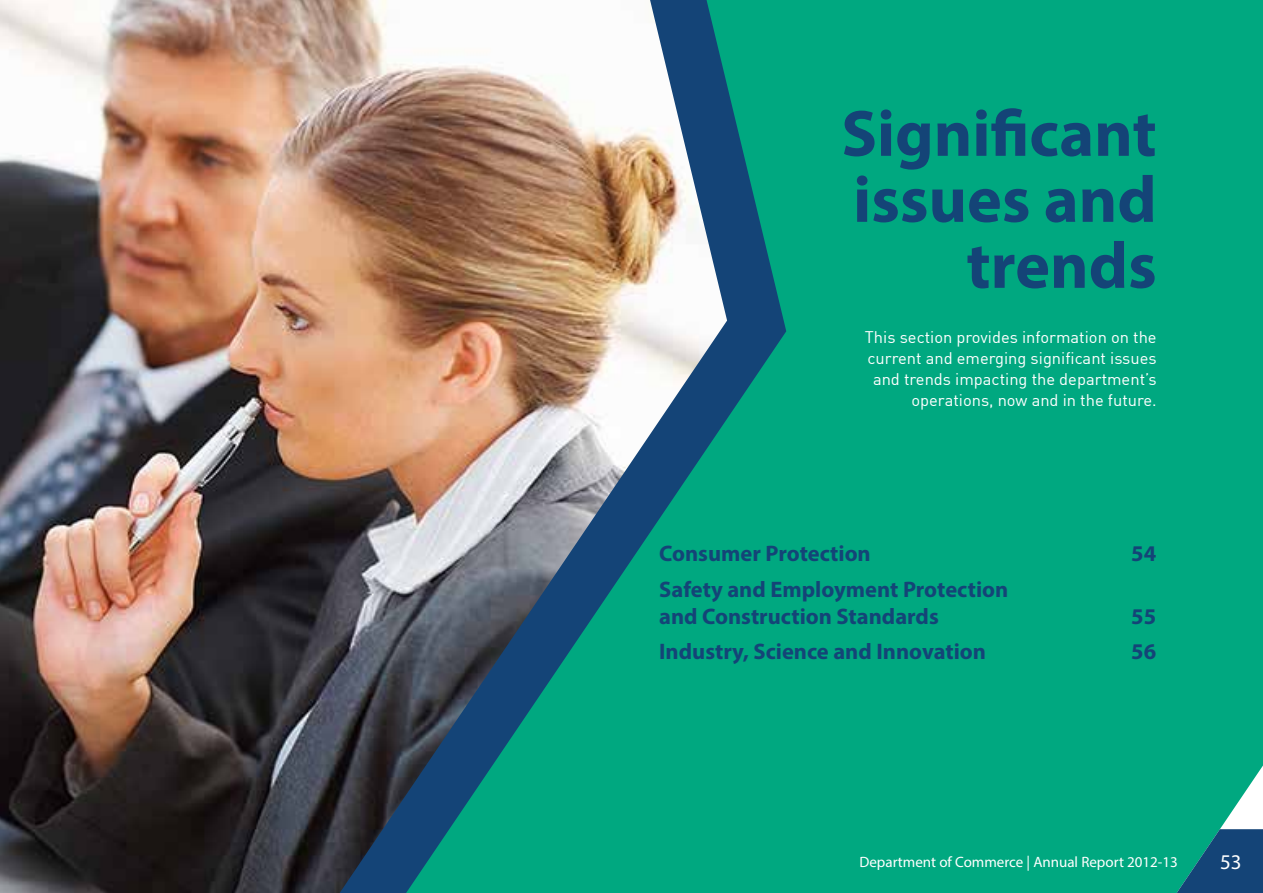
<style>
.page{position:relative;width:1263px;height:893px;background:#00a880}
.page>*{position:absolute;margin:0;border:0;box-sizing:border-box;transform-origin:0 0}
.t1{font:700 66px/66px "Myriad Pro";color:#144477;text-align:right}
.t2{font:700 22.5px/27px "Myriad Pro";color:#144477}
.t3{font:21px "Myriad Pro";color:#fff}
.t4{font:16.5px/21px "DIN";color:#fff;text-align:right}
.t5{font:15px "Myriad Pro";color:#fff}
</style>
<div class="page">
<svg style="left:1177px;top:765px;width:86px;height:128px"></svg>
<img style="left:0;top:0;width:340px;height:893px">
<img style="left:340px;top:0;width:446px;height:893px">
<h1 class="t1" style="left:841px;top:98px;width:317px">Significant issues and trends</h1>
<p class="t4" style="left:865px;top:327px;width:293px">This section provides information on the current and emerging significant issues and trends impacting the department’s operations, now and in the future.</p>
<h2 class="t2" style="left:659px;top:539px;width:213px">Consumer Protection</h2>
<h2 class="t2" style="left:1131px;top:539px;width:26px">54</h2>
<h2 class="t2" style="left:659px;top:575px;width:351px">Safety and Employment Protection and Construction Standards</h2>
<h2 class="t2" style="left:1131px;top:602px;width:26px">55</h2>
<h2 class="t2" style="left:659px;top:637px;width:328px">Industry, Science and Innovation</h2>
<h2 class="t2" style="left:1131px;top:637px;width:26px">56</h2>
<p class="t5" style="left:859px;top:852px;width:320px">Department of Commerce | Annual Report 2012-13</p>
<p class="t3" style="left:1220px;top:849px;width:23px">53</p>
</div>
